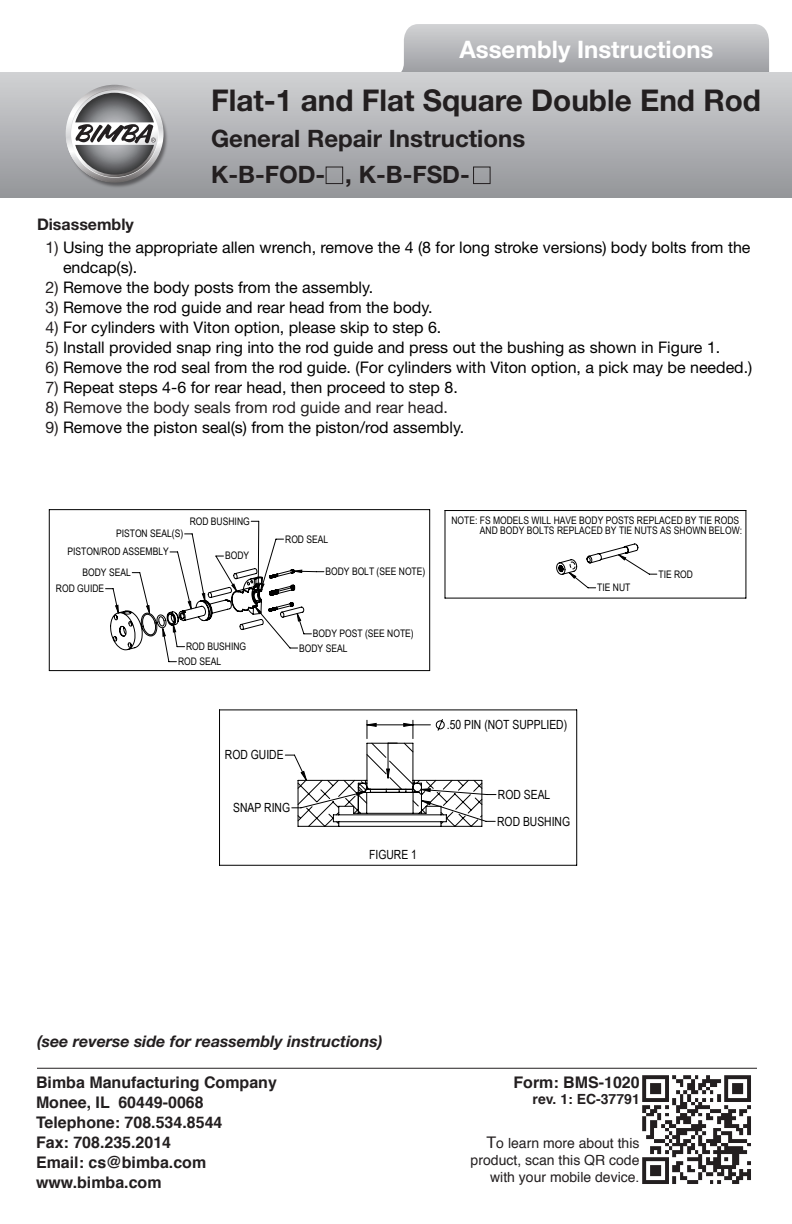
<style>
.page{position:relative;width:792px;height:1224px;background:#fff}
.page>*{position:absolute;margin:0;border:0;box-sizing:border-box;transform-origin:0 0}
.t1{font:700 30px "Helvetica Neue LT Std";color:#231f20}
.t2{font:700 24px "Helvetica Neue LT Std";color:#231f20}
.t3{font:700 24px "Helvetica Neue";color:#fff}
.t4{font:16px/20px "Helvetica Neue LT Std";color:#000}
.t5{font:700 16px/20px "Helvetica";color:#231f20}
.t6{font:16px "Helvetica Neue LT Std";color:#231f20}
.t7{font:italic 700 16px "Helvetica Neue LT Std";color:#231f20}
.t8{font:700 16px "Helvetica Neue LT Std";color:#231f20}
.t9{font:14px/16.8px "Helvetica";color:#231f20;text-align:right}
.t10{font:700 14px "Helvetica";color:#231f20}
.t11{font:12.6px "Arial Narrow";color:#000}
.t12{font:10.4px/9.8px "Arial Narrow";color:#000;text-align:right}
.s1{color:#231f20}
.s2{font-size:16px}
</style>
<div class="page">
<svg style="left:401px;top:24px;width:368px;height:48px;background:#b8b9bc"></svg>
<div style="left:0;top:72px;width:792px;height:126px;background:linear-gradient(to bottom,#d1d2d4,#94969a)"></div>
<img style="left:65px;top:87px;width:105px;height:103px">
<svg style="left:66px;top:85px;width:98px;height:98px"></svg>
<svg style="left:71px;top:90px;width:87px;height:87px"></svg>
<svg style="left:75px;top:93px;width:81px;height:82px;background:#8c8c8d"></svg>
<div style="left:473px;top:167px;width:18px;height:17px;border:1px solid #231f20"></div>
<div style="left:326px;top:167px;width:17px;height:17px;border:1px solid #231f20"></div>
<hr style="left:37px;top:1068px;width:720px;height:1px;background:#231f20">
<hr style="left:220px;top:710px;width:357px;height:1px;background:#000">
<hr style="left:219px;top:710px;width:1px;height:155px;background:#000">
<hr style="left:220px;top:865px;width:357px;height:1px;background:#000">
<hr style="left:576px;top:710px;width:1px;height:155px;background:#000">
<svg style="left:285px;top:719px;width:212px;height:108px"></svg>
<hr style="left:49px;top:509px;width:381px;height:1px;background:#000">
<hr style="left:49px;top:510px;width:1px;height:161px;background:#000">
<hr style="left:49px;top:670px;width:381px;height:1px;background:#000">
<hr style="left:429px;top:510px;width:1px;height:161px;background:#000">
<svg style="left:105px;top:521px;width:219px;height:141px"></svg>
<hr style="left:445px;top:510px;width:301px;height:1px;background:#000">
<hr style="left:445px;top:511px;width:1px;height:87px;background:#000">
<hr style="left:445px;top:598px;width:301px;height:1px;background:#000">
<hr style="left:746px;top:511px;width:1px;height:87px;background:#000">
<svg style="left:556px;top:543px;width:101px;height:46px"></svg>
<img style="left:628px;top:1067px;width:129px;height:117px">
<p class="t3" style="left:459px;top:27px;width:256px">Assembly Instructions</p>
<p class="t1" style="left:211px;top:82px;width:552px">Flat-1 and Flat Square Double End Rod</p>
<p class="t2" style="left:211px;top:124px;width:316px">General Repair Instructions</p>
<p class="t2" style="left:211px;top:160px;width:260px">K-B-FOD- , K-B-FSD-</p>
<p class="t8" style="left:37px;top:215px;width:98px">Disassembly</p>
<p class="t4" style="left:63px;top:237px;width:689px;text-indent:-17px"><span class="s1">1)</span> Using the appropriate allen wrench, remove the 4 (8 for long stroke versions) body bolts from the endcap(s).</p>
<p class="t4" style="left:46px;top:277px;width:329px"><span class="s1">2)</span> Remove the body posts from the assembly.</p>
<p class="t4" style="left:46px;top:297px;width:389px"><span class="s1">3)</span> Remove the rod guide and rear head from the body.</p>
<p class="t4" style="left:46px;top:317px;width:397px"><span class="s1">4)</span> For cylinders with Viton option, please skip to step 6.</p>
<p class="t4" style="left:46px;top:337px;width:676px"><span class="s1">5)</span> Install provided snap ring into the rod guide and press out the bushing as shown in Figure 1.</p>
<p class="t4" style="left:46px;top:357px;width:708px"><span class="s1">6)</span> Remove the rod seal from the rod guide. (For cylinders with Viton option, a pick may be needed.)</p>
<p class="t4" style="left:46px;top:377px;width:414px"><span class="s1">7)</span> Repeat steps 4-6 for rear head, then proceed to step 8.</p>
<p class="t6" style="left:46px;top:397px;width:404px">8) Remove the body seals from rod guide and rear head.</p>
<p class="t4" style="left:46px;top:417px;width:420px"><span class="s1">9)</span> Remove the piston seal(s) from the piston/rod assembly.</p>
<p class="t12" style="left:190px;top:516px;width:62px">ROD BUSHING</p>
<p class="t12" style="left:116px;top:528px;width:69px">PISTON SEAL(S)</p>
<p class="t12" style="left:68px;top:546px;width:103px">PISTON/ROD ASSEMBLY</p>
<p class="t12" style="left:83px;top:567px;width:50px">BODY SEAL</p>
<p class="t12" style="left:56px;top:583px;width:50px">ROD GUIDE</p>
<p class="t12" style="left:225px;top:551px;width:26px">BODY</p>
<p class="t12" style="left:186px;top:641px;width:62px">ROD BUSHING</p>
<p class="t12" style="left:178px;top:656px;width:45px">ROD SEAL</p>
<p class="t12" style="left:285px;top:534px;width:45px">ROD SEAL</p>
<p class="t12" style="left:326px;top:566px;width:101px">BODY BOLT (SEE NOTE)</p>
<p class="t12" style="left:313px;top:628px;width:102px">BODY POST (SEE NOTE)</p>
<p class="t12" style="left:299px;top:643px;width:50px">BODY SEAL</p>
<p class="t11" style="left:225px;top:746px;width:60px">ROD GUIDE</p>
<p class="t11" style="left:233px;top:798px;width:58px">SNAP RING</p>
<p class="t11" style="left:369px;top:845px;width:49px">FIGURE 1</p>
<p class="t12" style="left:451px;top:515px;width:292px">NOTE: FS MODELS WILL HAVE BODY POSTS REPLACED BY TIE RODS<br>AND BODY BOLTS REPLACED BY TIE NUTS AS SHOWN BELOW:</p>
<p class="t12" style="left:659px;top:569px;width:36px">TIE ROD</p>
<p class="t12" style="left:597px;top:582px;width:35px">TIE NUT</p>
<p class="t11" style="left:447px;top:715px;width:122px">.50 PIN (NOT SUPPLIED)</p>
<p class="t11" style="left:498px;top:785px;width:54px">ROD SEAL</p>
<p class="t11" style="left:497px;top:812px;width:75px">ROD BUSHING</p>
<p class="t7" style="left:37px;top:1032px;width:347px">(see reverse side for reassembly instructions)</p>
<p class="t5" style="left:36px;top:1072px;width:242px">Bimba Manufacturing Company<br>Monee, IL 60449-0068<br>Telephone: 708.534.8544<br>Fax: 708.235.2014<br>Email: cs@bimba.com www.bimba.com</p>
<p class="t5" style="left:514px;top:1072px;width:128px">Form: BMS-1020</p>
<p class="t10" style="left:533px;top:1088px;width:109px">rev. 1: EC-37791</p>
<p class="t9" style="left:471px;top:1135px;width:170px"><span class="s2">T</span>o learn more about this product, scan this QR code with your mobile device.</p>
</div>
